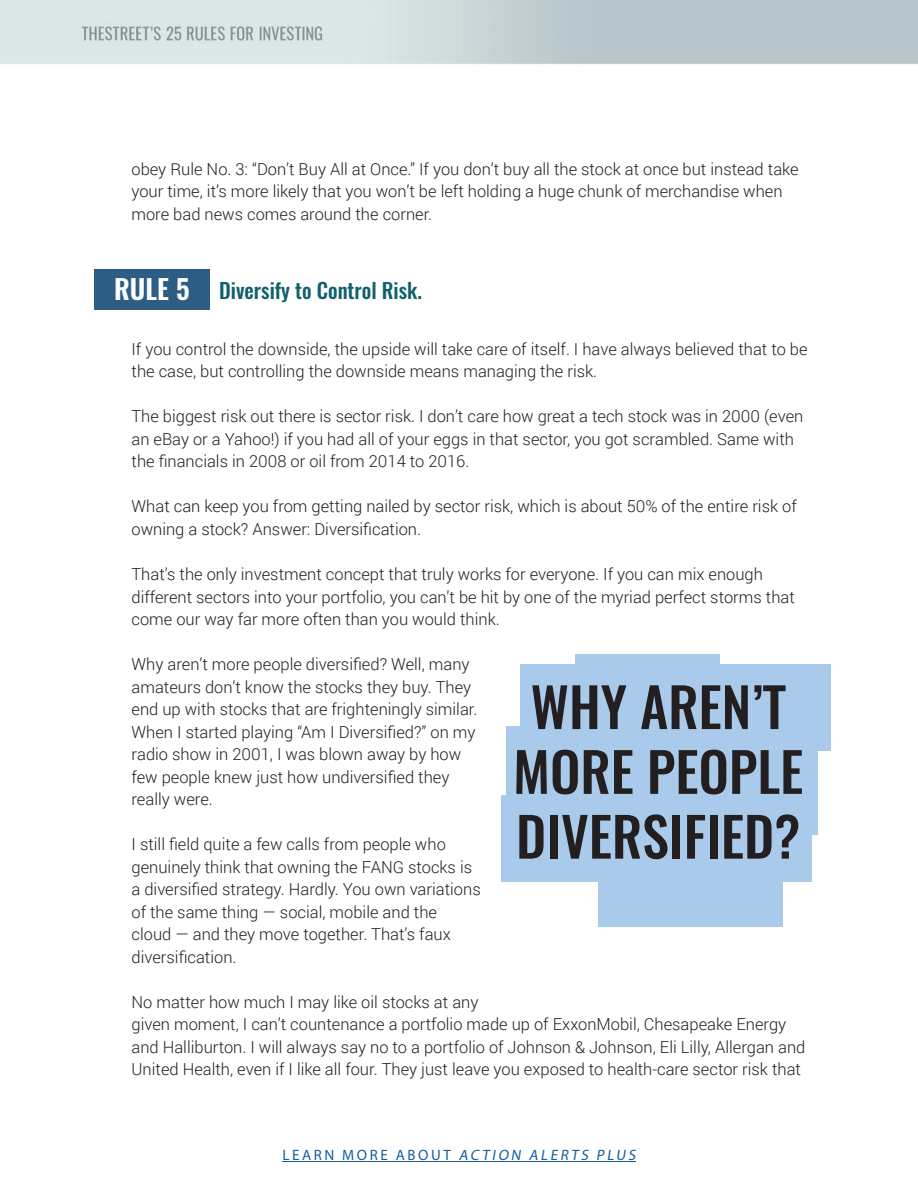
<style>
.page{position:relative;width:918px;height:1188px;background:#fff}
.page>*{position:absolute;margin:0;border:0;box-sizing:border-box;transform-origin:0 0}
.t1{font:500 54px/64.8px "Oswald";color:#231f20;text-align:center}
.t2{font:500 21px "Oswald";color:#11606e}
.t3{font:300 16.5px/22.5px "Roboto";color:#231f20}
.t4{font:italic 15px "Myriad Pro";color:#175d9e}
.s1{font-weight:600;font-size:27px;color:#fbfdfe}
.s2{font-style:normal}
</style>
<div class="page">
<img style="left:0;top:0;width:918px;height:65px">
<div style="left:575px;top:654px;width:145px;height:74px;background:#a9caea"></div>
<div style="left:520px;top:665px;width:311px;height:86px;background:#a9caea"></div>
<div style="left:507px;top:726px;width:311px;height:109px;background:#a9caea"></div>
<div style="left:501px;top:795px;width:310px;height:86px;background:#a9caea"></div>
<div style="left:598px;top:852px;width:185px;height:75px;background:#a9caea"></div>
<hr style="left:283px;top:1161px;width:353px;height:1px;background:#175d9e">
<div style="left:94px;top:269px;width:116px;height:40px;background:#2e5d83"></div>
<p class="t3" style="left:132px;top:157px;width:669px">obey Rule No. 3: “Don’t Buy All at Once.” If you don’t buy all the stock at once but instead take your time, it’s more likely that you won’t be left holding a huge chunk of merchandise when more bad news comes around the corner.</p>
<p class="t2" style="left:114px;top:280px;width:309px"><span class="s1">RULE 5</span> Diversify to Control Risk.</p>
<p class="t3" style="left:132px;top:337px;width:678px">If you control the downside, the upside will take care of itself. I have always believed that to be the case, but controlling the downside means managing the risk.</p>
<p class="t3" style="left:132px;top:405px;width:673px">The biggest risk out there is sector risk. I don’t care how great a tech stock was in 2000 (even an eBay or a Yahoo!) if you had all of your eggs in that sector, you got scrambled. Same with the financials in 2008 or oil from 2014 to 2016.</p>
<p class="t3" style="left:132px;top:495px;width:667px">What can keep you from getting nailed by sector risk, which is about 50% of the entire risk of owning a stock? Answer: Diversification.</p>
<p class="t3" style="left:132px;top:562px;width:665px">That’s the only investment concept that truly works for everyone. If you can mix enough different sectors into your portfolio, you can’t be hit by one of the myriad perfect storms that come our way far more often than you would think.</p>
<p class="t3" style="left:132px;top:652px;width:347px">Why aren’t more people diversified? Well, many amateurs don’t know the stocks they buy. They end up with stocks that are frighteningly similar.<br>When I started playing “Am I Diversified?” on my radio show in 2001, I was blown away by how few people knew just how undiversified they really were.</p>
<p class="t3" style="left:132px;top:832px;width:351px">I still field quite a few calls from people who genuinely think that owning the FANG stocks is a diversified strategy. Hardly. You own variations of the same thing — social, mobile and the cloud — and they move together. That’s faux diversification.</p>
<p class="t3" style="left:132px;top:990px;width:675px">No matter how much I may like oil stocks at any<br>given moment, I can’t countenance a portfolio made up of ExxonMobil, Chesapeake Energy and Halliburton. I will always say no to a portfolio of Johnson &amp; Johnson, Eli Lilly, Allergan and United Health, even if I like all four. They just leave you exposed to health-care sector risk that</p>
<h1 class="t1" style="left:513px;top:678px;width:292px">WHY AREN’T<br>MORE PEOPLE<br>DIVERSIFIED?</h1>
<p class="t4" style="left:283px;top:1146px;width:357px"><span class="s2">L E A R N M O R E A B O U T</span> ACTION ALERTS PLUS</p>
</div>
